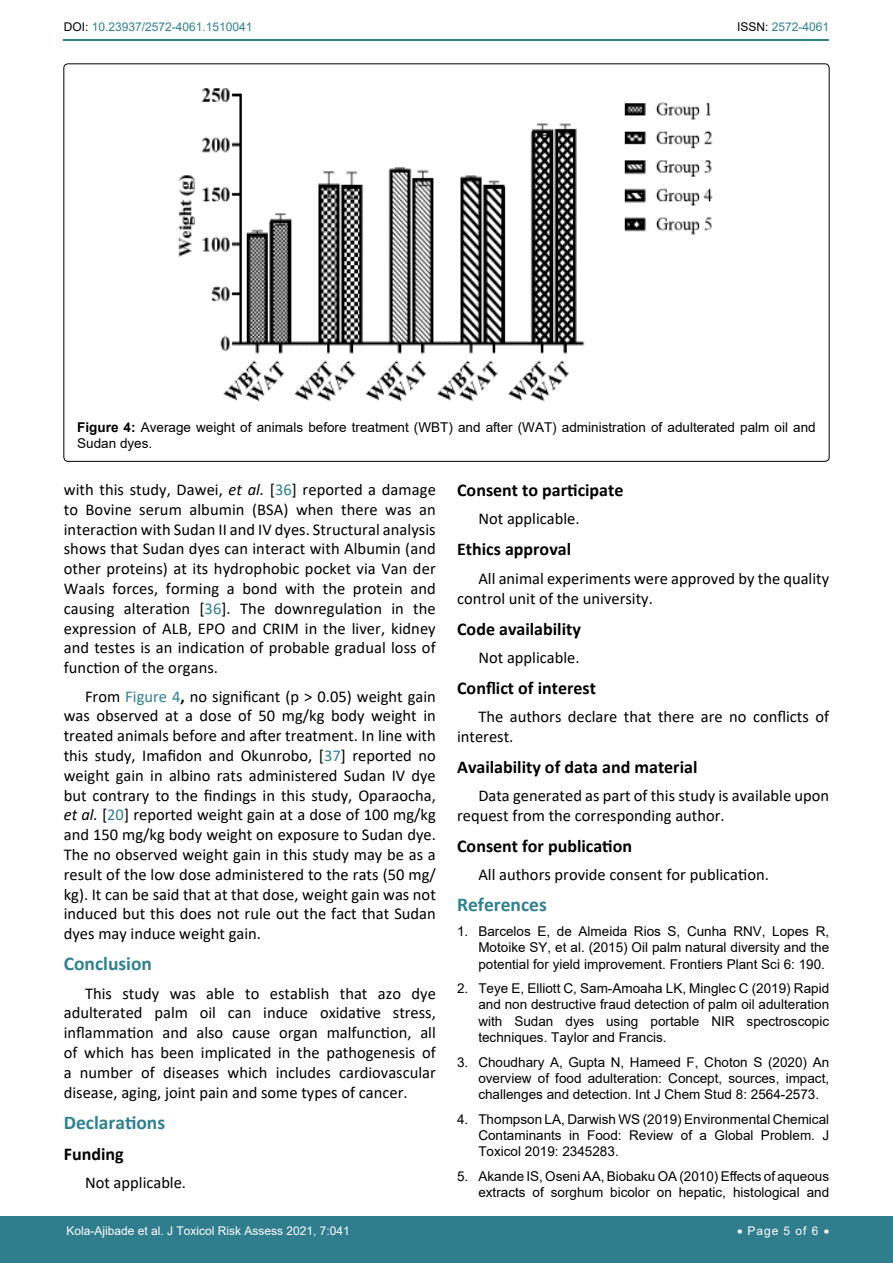
<style>
.page{position:relative;width:893px;height:1263px;background:#fff}
.page>*{position:absolute;margin:0;border:0;box-sizing:border-box;transform-origin:0 0}
.t1{font:700 19.5px "Calibri";color:#30808d}
.t2{font:700 18px "Calibri";color:#000}
.t3{font:16.5px/19.8px "Calibri";color:#000}
.t4{font:13.5px/16.2px "Arial";color:#000;text-align:justify}
.t5{font:12px "Arial";color:#fff}
.t6{font:12px "Arial";color:#30808d}
.s1{color:#000}
.s2{font-weight:700}
.s3{font-style:italic}
.s4{color:#30808d}
</style>
<div class="page">
<hr style="left:64px;top:40px;width:765px;height:1px;background:#30808d">
<div style="left:0;top:1217px;width:893px;height:46px;background:#307d8d"></div>
<img style="left:178px;top:88px;width:535px;height:314px">
<p class="t6" style="left:64px;top:19px;width:190px"><span class="s1">DOI:</span> 10.23937/2572-4061.1510041</p>
<p class="t6" style="left:737px;top:19px;width:94px"><span class="s1">ISSN:</span> 2572-4061</p>
<p class="t4" style="left:77px;top:419px;width:740px"><span class="s2">Figure 4:</span> Average weight of animals before treatment (WBT) and after (WAT) administration of adulterated palm oil and<br>Sudan dyes.</p>
<p class="t3" style="left:64px;top:479px;width:374px;text-align:justify">with this study, Dawei, <span class="s3">et al.</span> [<span class="s4">36</span>] reported a damage to Bovine serum albumin (BSA) when there was an interaction with Sudan II and IV dyes. Structural analysis shows that Sudan dyes can interact with Albumin (and other proteins) at its hydrophobic pocket via Van der Waals forces, forming a bond with the protein and causing alteration [<span class="s4">36</span>]. The downregulation in the expression of ALB, EPO and CRIM in the liver, kidney and testes is an indication of probable gradual loss of function of the organs.</p>
<p class="t3" style="left:64px;top:686px;width:374px;text-align:justify;text-indent:21px">From <span class="s4">Figure 4</span><span class="s2">,</span> no significant (p &gt; 0.05) weight gain was observed at a dose of 50 mg/kg body weight in treated animals before and after treatment. In line with this study, Imafidon and Okunrobo, [<span class="s4">37</span>] reported no weight gain in albino rats administered Sudan IV dye but contrary to the findings in this study, Oparaocha, <span class="s3">et al.</span> [<span class="s4">20</span>] reported weight gain at a dose of 100 mg/kg and 150 mg/kg body weight on exposure to Sudan dye.<br>The no observed weight gain in this study may be as a result of the low dose administered to the rats (50 mg/ kg). It can be said that at that dose, weight gain was not induced but this does not rule out the fact that Sudan dyes may induce weight gain.</p>
<p class="t1" style="left:64px;top:950px;width:90px">Conclusion</p>
<p class="t3" style="left:64px;top:983px;width:374px;text-align:justify;text-indent:21px">This study was able to establish that azo dye adulterated palm oil can induce oxidative stress, inflammation and also cause organ malfunction, all of which has been implicated in the pathogenesis of a number of diseases which includes cardiovascular disease, aging, joint pain and some types of cancer.</p>
<p class="t1" style="left:64px;top:1108px;width:103px">Declarations</p>
<p class="t2" style="left:64px;top:1141px;width:61px">Funding</p>
<p class="t3" style="left:85px;top:1172px;width:103px">Not applicable.</p>
<p class="t2" style="left:457px;top:477px;width:168px">Consent to participate</p>
<p class="t3" style="left:478px;top:509px;width:103px">Not applicable.</p>
<p class="t2" style="left:457px;top:537px;width:116px">Ethics approval</p>
<p class="t3" style="left:457px;top:568px;width:374px;text-indent:21px">All animal experiments were approved by the quality control unit of the university.</p>
<p class="t2" style="left:457px;top:616px;width:125px">Code availability</p>
<p class="t3" style="left:478px;top:647px;width:103px">Not applicable.</p>
<p class="t2" style="left:457px;top:675px;width:140px">Conflict of interest</p>
<p class="t3" style="left:457px;top:706px;width:374px;text-indent:21px">The authors declare that there are no conflicts of interest.</p>
<p class="t2" style="left:457px;top:754px;width:242px">Availability of data and material</p>
<p class="t3" style="left:457px;top:785px;width:374px;text-indent:21px">Data generated as part of this study is available upon request from the corresponding author.</p>
<p class="t2" style="left:457px;top:833px;width:177px">Consent for publication</p>
<p class="t3" style="left:478px;top:865px;width:292px">All authors provide consent for publication.</p>
<p class="t1" style="left:457px;top:891px;width:91px">References</p>
<p class="t4" style="left:478px;top:923px;width:352px;text-indent:-21px">1. Barcelos E, de Almeida Rios S, Cunha RNV, Lopes R, Motoike SY, et al. (2015) Oil palm natural diversity and the potential for yield improvement. Frontiers Plant Sci 6: 190.</p>
<p class="t4" style="left:478px;top:980px;width:352px;text-indent:-21px">2. Teye E, Elliott C, Sam-Amoaha LK, Minglec C (2019) Rapid and non destructive fraud detection of palm oil adulteration with Sudan dyes using portable NIR spectroscopic techniques. Taylor and Francis.</p>
<p class="t4" style="left:478px;top:1054px;width:352px;text-indent:-21px">3. Choudhary A, Gupta N, Hameed F, Choton S (2020) An overview of food adulteration: Concept, sources, impact, challenges and detection. Int J Chem Stud 8: 2564-2573.</p>
<p class="t4" style="left:478px;top:1111px;width:352px;text-indent:-21px">4. Thompson LA, Darwish WS (2019) Environmental Chemical Contaminants in Food: Review of a Global Problem. J Toxicol 2019: 2345283.</p>
<p class="t4" style="left:457px;top:1168px;width:374px;text-align:right">5. Akande IS, Oseni AA, Biobaku OA (2010) Effects of aqueous extracts of sorghum bicolor on hepatic, histological and</p>
<p class="t5" style="left:66px;top:1223px;width:285px">Kola-Ajibade et al. J Toxicol Risk Assess 2021, 7:041</p>
<p class="t5" style="left:737px;top:1223px;width:94px">• Page 5 of 6 •</p>
</div>
